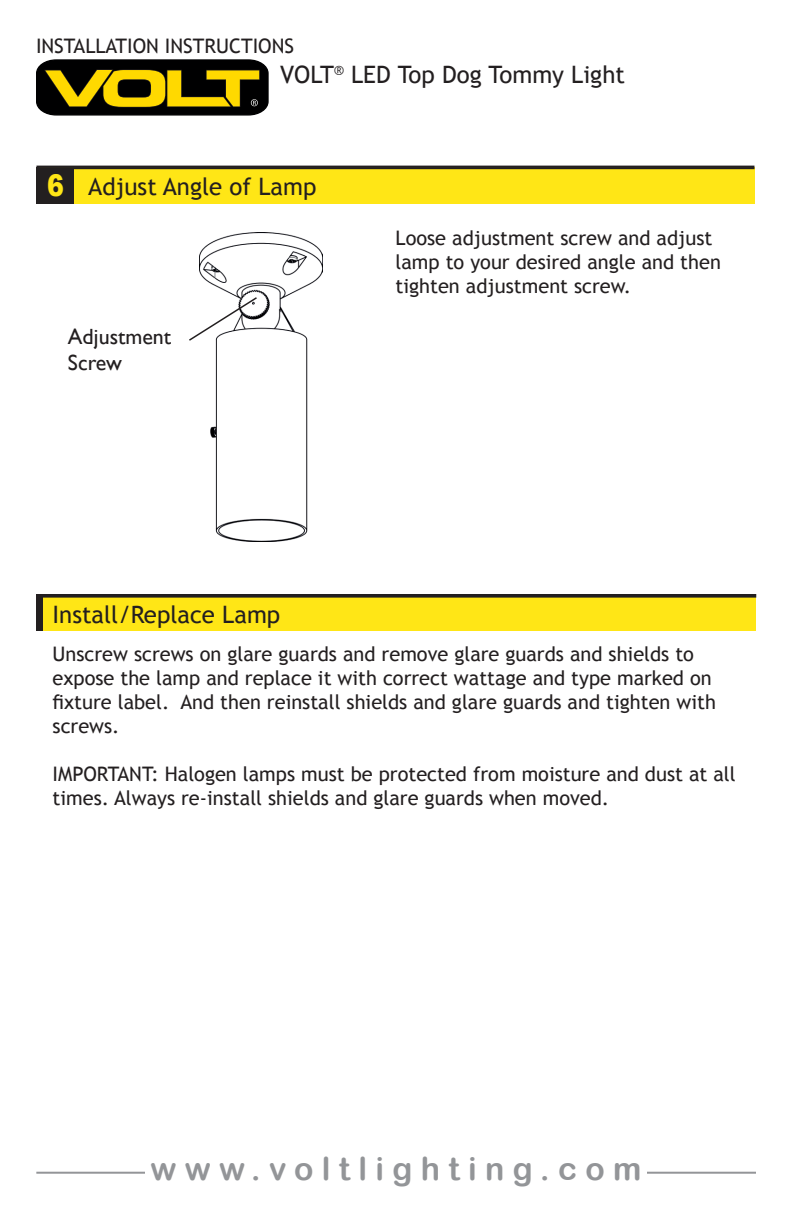
<style>
.page{position:relative;width:792px;height:1224px;background:#fff}
.page>*{position:absolute;margin:0;border:0;box-sizing:border-box;transform-origin:0 0}
.t1{font:32px "Arial Rounded MT Bold";letter-spacing:.26em;color:#939598}
.spec_numbers{font:900 30px "Arial";color:#ffe616;scale:.84 1}
.t2{font:24px "Trebuchet MS";color:#231f20}
.t3{font:22px/26.4px "Gill Sans";color:#231f20}
.t4{font:20px/24px "Trebuchet MS";color:#231f20}
</style>
<div class="page">
<svg style="left:36px;top:59px;width:233px;height:57px;background:#5b4f0a"></svg>
<hr style="left:36px;top:1172px;width:720px;height:2px;background:#939598">
<div style="left:145px;top:1156px;width:502px;height:35px;background:#fff"></div>
<img style="left:200px;top:232px;width:122px;height:310px">
<div style="left:43px;top:167px;width:711px;height:37px;background:#ffe616"></div>
<div style="left:36px;top:167px;width:38px;height:37px;background:#231f20"></div>
<div style="left:36px;top:166px;width:718px;height:3px;border:2px solid #231f20"></div>
<div style="left:43px;top:594px;width:713px;height:37px;background:#ffe616"></div>
<div style="left:36px;top:594px;width:7px;height:37px;background:#231f20"></div>
<div style="left:37px;top:594px;width:719px;height:4px;border:2px solid #231f20"></div>
<svg style="left:189px;top:296px;width:70px;height:46px"></svg>
<p class="t4" style="left:36px;top:34px;width:260px">INSTALLATION INSTRUCTIONS</p>
<p class="t2" style="left:280px;top:60px;width:346px">VOLT<sup>®</sup> LED Top Dog Tommy Light</p>
<p class="spec_numbers" style="left:47px;top:163px;width:22px">6</p>
<p class="t2" style="left:88px;top:172px;width:230px">Adjust Angle of Lamp</p>
<p class="t3" style="left:68px;top:324px;width:105px">Adjustment<br>Screw</p>
<p class="t4" style="left:396px;top:226px;width:327px">Loose adjustment screw and adjust lamp to your desired angle and then tighten adjustment screw.</p>
<p class="t2" style="left:53px;top:600px;width:229px">Install/Replace Lamp</p>
<p class="t4" style="left:53px;top:642px;width:665px">Unscrew screws on glare guards and remove glare guards and shields to expose the lamp and replace it with correct wattage and type marked on fixture label. And then reinstall shields and glare guards and tighten with screws.</p>
<p class="t4" style="left:53px;top:762px;width:685px">IMPORTANT: Halogen lamps must be protected from moisture and dust at all times. Always re-install shields and glare guards when moved.</p>
<h1 class="t1" style="left:150px;top:1149px;width:493px">www.voltlighting.com</h1>
</div>
